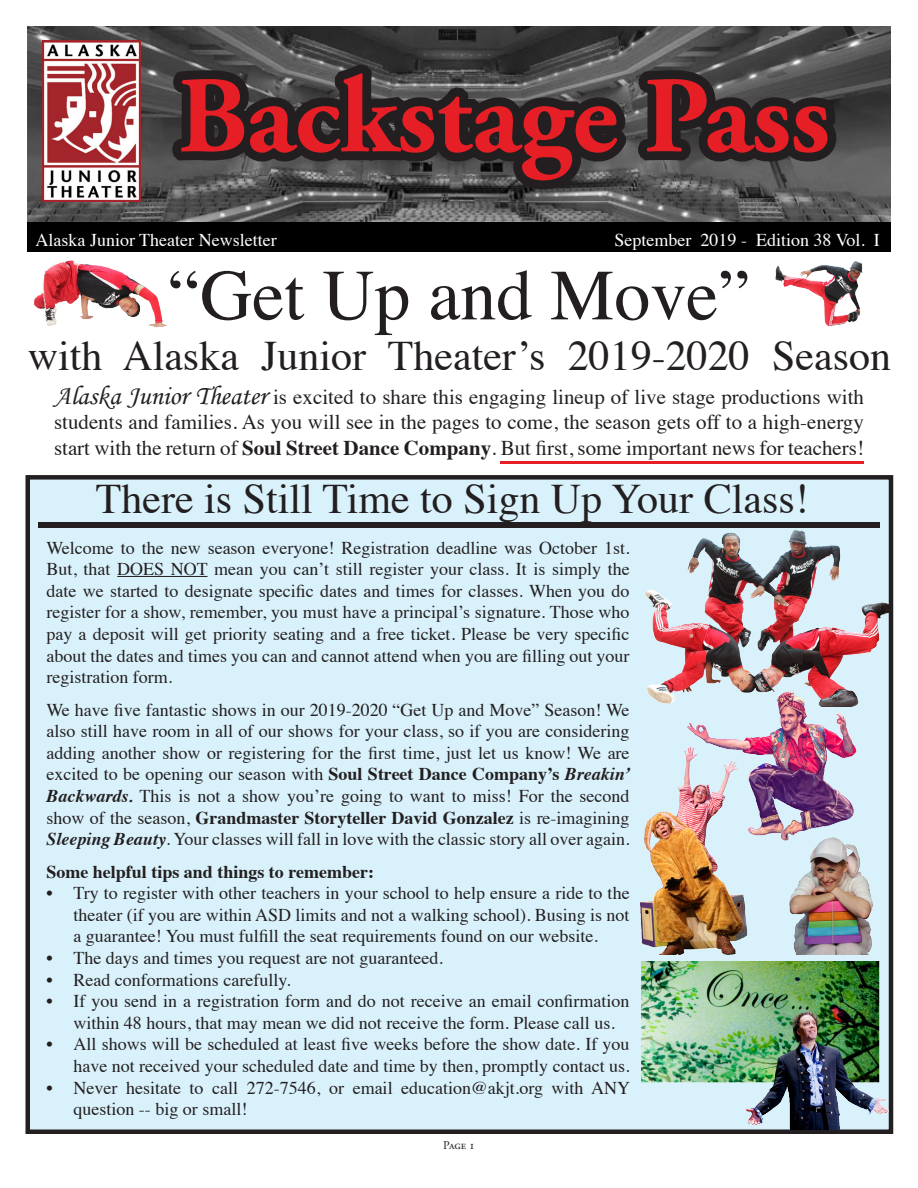
<style>
.page{position:relative;width:918px;height:1188px;background:#fff}
.page>*{position:absolute;margin:0;border:0;box-sizing:border-box;transform-origin:0 0}
.t1{font:700 108.75px "Adobe Garamond Pro";color:#e61e25}
.t2{font:72px "Times";color:#231f20}
.t3{font:42px "Times";color:#231f20}
.t4{font:21px/25.2px "Times";color:#231f20;text-align:justify}
.t5{font:18px/21.6px "Times";color:#231f20;text-align:justify}
.t6{font:18px "Times";color:#fff}
.t7{font:700 18px "Times";color:#231f20}
.t8{font:12px "Adobe Garamond Pro";color:#231f20}
.s1{font-family:"Monotype Corsiva";font-size:27px}
.s2{font-weight:700}
.s3{font-weight:700;font-style:italic}
</style>
<div class="page">
<div style="left:28px;top:477px;width:863px;height:655px;background:#d9f1fb"></div>
<div style="left:25px;top:475px;width:868px;height:659px;border:4px solid #231f20"></div>
<img style="left:28px;top:27px;width:863px;height:195px">
<div style="left:28px;top:222px;width:863px;height:30px;background:#000"></div>
<img style="left:43px;top:40px;width:97px;height:162px">
<svg style="left:161px;top:56px;width:684px;height:142px;background:#3d3b3c"></svg>
<hr style="left:117px;top:576px;width:91px;height:1px;background:#231f20">
<div style="left:38px;top:523px;width:842px;height:5px;background:#231f20"></div>
<img style="left:775px;top:261px;width:88px;height:66px">
<img style="left:34px;top:260px;width:133px;height:67px">
<hr style="left:500px;top:461px;width:364px;height:2px;background:#e61e25">
<img style="left:645px;top:527px;width:244px;height:179px">
<img style="left:642px;top:961px;width:249px;height:169px">
<img style="left:789px;top:843px;width:84px;height:112px">
<img style="left:683px;top:688px;width:177px;height:155px">
<img style="left:640px;top:739px;width:114px;height:216px">
<p class="t1" style="left:178px;top:53px;width:653px">Backstage Pass</p>
<p class="t6" style="left:36px;top:223px;width:243px">Alaska Junior Theater Newsletter</p>
<p class="t6" style="left:615px;top:223px;width:267px">September 2019 - Edition 38 Vol. I</p>
<p class="t2" style="left:168px;top:228px;width:583px">“Get Up and Move”</p>
<p class="t3" style="left:28px;top:316px;width:865px">with Alaska Junior Theater’s 2019-2020 Season</p>
<p class="t4" style="left:54px;top:383px;width:812px"><span class="s1">Alaska Junior Theater</span> is excited to share this engaging lineup of live stage productions with students and families. As you will see in the pages to come, the season gets off to a high-energy start with the return of <span class="s2">Soul Street Dance Company</span>. But first, some important news for teachers!</p>
<p class="t3" style="left:96px;top:459px;width:715px">There is Still Time to Sign Up Your Class!</p>
<p class="t5" style="left:46px;top:535px;width:585px">Welcome to the new season everyone! Registration deadline was October 1st.<br>But, that DOES NOT mean you can’t still register your class. It is simply the date we started to designate specific dates and times for classes. When you do register for a show, remember, you must have a principal’s signature. Those who pay a deposit will get priority seating and a free ticket. Please be very specific about the dates and times you can and cannot attend when you are filling out your registration form.</p>
<p class="t5" style="left:46px;top:697px;width:586px">We have five fantastic shows in our 2019-2020 “Get Up and Move” Season! We also still have room in all of our shows for your class, so if you are considering adding another show or registering for the first time, just let us know! We are excited to be opening our season with <span class="s2">Soul Street Dance Company’s</span> <span class="s3">Breakin’ Backwards.</span> This is not a show you’re going to want to miss! For the second show of the season, <span class="s2">Grandmaster Storyteller David Gonzalez</span> is re-imagining <span class="s3">Sleeping Beauty</span>. Your classes will fall in love with the classic story all over again.</p>
<p class="t7" style="left:46px;top:854px;width:329px">Some helpful tips and things to remember:</p>
<p class="t5" style="left:73px;top:881px;width:558px;text-indent:-27px">• Try to register with other teachers in your school to help ensure a ride to the theater (if you are within ASD limits and not a walking school). Busing is not a guarantee! You must fulfill the seat requirements found on our website.</p>
<p class="t5" style="left:46px;top:946px;width:398px">• The days and times you request are not guaranteed.</p>
<p class="t5" style="left:46px;top:967px;width:246px">• Read conformations carefully.</p>
<p class="t5" style="left:73px;top:989px;width:558px;text-indent:-27px">• If you send in a registration form and do not receive an email confirmation within 48 hours, that may mean we did not receive the form. Please call us.</p>
<p class="t5" style="left:46px;top:1032px;width:585px;text-align:right">• All shows will be scheduled at least five weeks before the show date. If you have not received your scheduled date and time by then, promptly contact us.</p>
<p class="t5" style="left:73px;top:1075px;width:558px;text-indent:-27px">• Never hesitate to call 272-7546, or email education@akjt.org with ANY question -- big or small!</p>
<p class="t8" style="left:443px;top:1138px;width:33px">Page 1</p>
</div>
